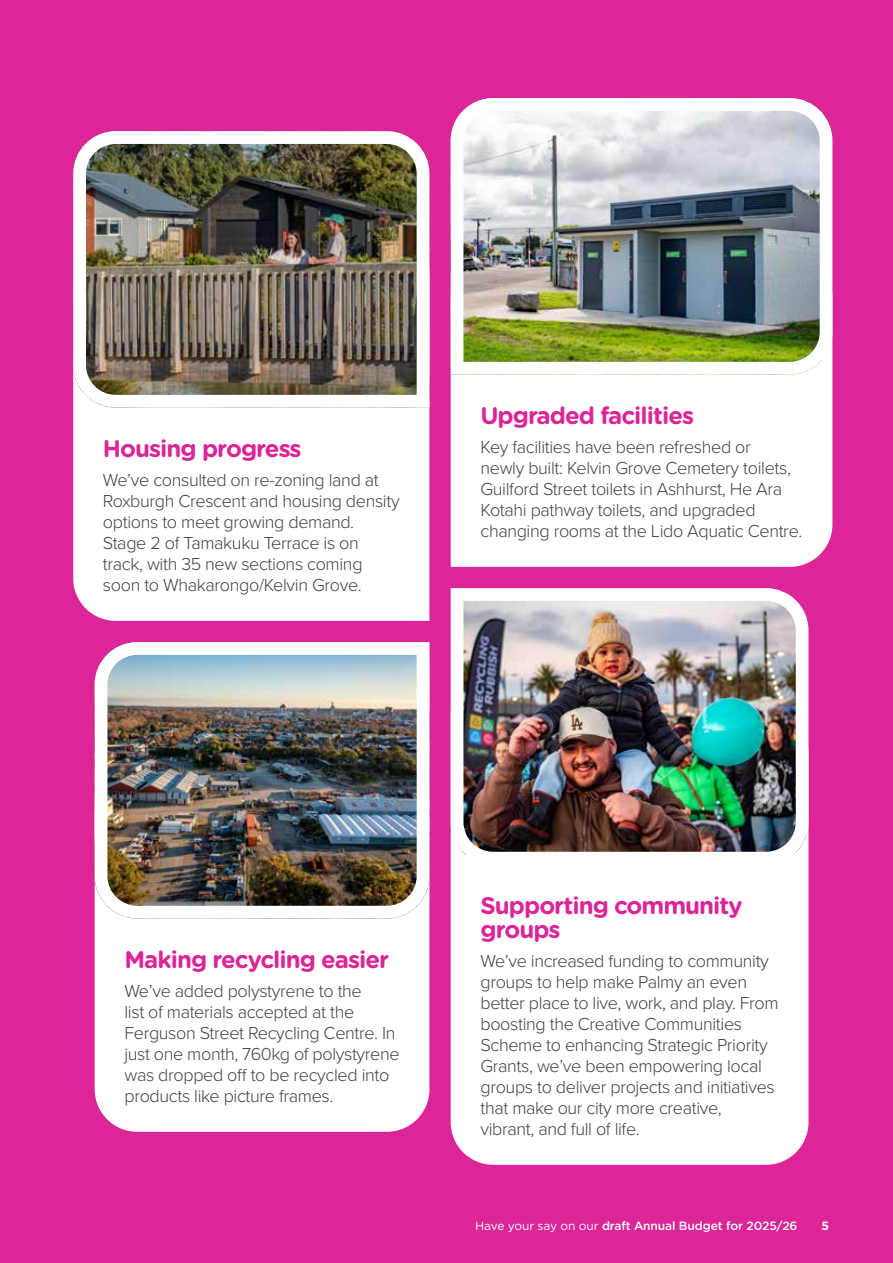
<style>
.page{position:relative;width:893px;height:1263px;background:#dc2597}
.page>*{position:absolute;margin:0;border:0;box-sizing:border-box;transform-origin:0 0}
.t1{font:700 24px/24px "Gotham Rounded";letter-spacing:-.04em;color:#dc2597}
.t2{font:300 18px/21px "Proxima Nova";letter-spacing:-.02em;color:#414042}
.t3{font:500 12px "Gotham Rounded";letter-spacing:-.01em;color:#fff}
.t4{font:700 12px "Gotham Rounded";color:#fff}
.s1{font-weight:400}
</style>
<div class="page">
<div style="left:73px;top:414px;width:356px;height:207px;background:#fff"></div>
<img style="left:73px;top:131px;width:357px;height:283px">
<div style="left:95px;top:925px;width:334px;height:207px;background:#fff"></div>
<img style="left:94px;top:642px;width:336px;height:283px">
<div style="left:451px;top:381px;width:381px;height:186px;background:#fff"></div>
<img style="left:450px;top:98px;width:383px;height:283px">
<div style="left:451px;top:871px;width:357px;height:294px;background:#fff"></div>
<img style="left:450px;top:588px;width:359px;height:283px">
<h1 class="t1" style="left:103px;top:435px;width:200px">Housing progress</h1>
<p class="t2" style="left:103px;top:469px;width:298px">We’ve consulted on re-zoning land at Roxburgh Crescent and housing density options to meet growing demand.<br>Stage 2 of Tamakuku Terrace is on track, with 35 new sections coming soon to Whakarongo/Kelvin Grove.</p>
<h1 class="t1" style="left:480px;top:402px;width:215px">Upgraded facilities</h1>
<p class="t2" style="left:480px;top:436px;width:323px">Key facilities have been refreshed or<br>newly built: Kelvin Grove Cemetery toilets, Guilford Street toilets in Ashhurst, He Ara Kotahi pathway toilets, and upgraded changing rooms at the Lido Aquatic Centre.</p>
<h1 class="t1" style="left:124px;top:946px;width:266px">Making recycling easier</h1>
<p class="t2" style="left:124px;top:979px;width:277px">We’ve added polystyrene to the<br>list of materials accepted at the Ferguson Street Recycling Centre. In just one month, 760kg of polystyrene was dropped off to be recycled into products like picture frames.</p>
<h1 class="t1" style="left:480px;top:892px;width:264px">Supporting community groups</h1>
<p class="t2" style="left:480px;top:949px;width:300px">We’ve increased funding to community groups to help make Palmy an even better place to live, work, and play. From boosting the Creative Communities Scheme to enhancing Strategic Priority Grants, we’ve been empowering local groups to deliver projects and initiatives that make our city more creative, vibrant, and full of life.</p>
<p class="t3" style="left:475px;top:1217px;width:324px"><span class="s1">Have your say on our</span> draft Annual Budget for 2025/26</p>
<p class="t4" style="left:822px;top:1217px;width:9px">5</p>
</div>
